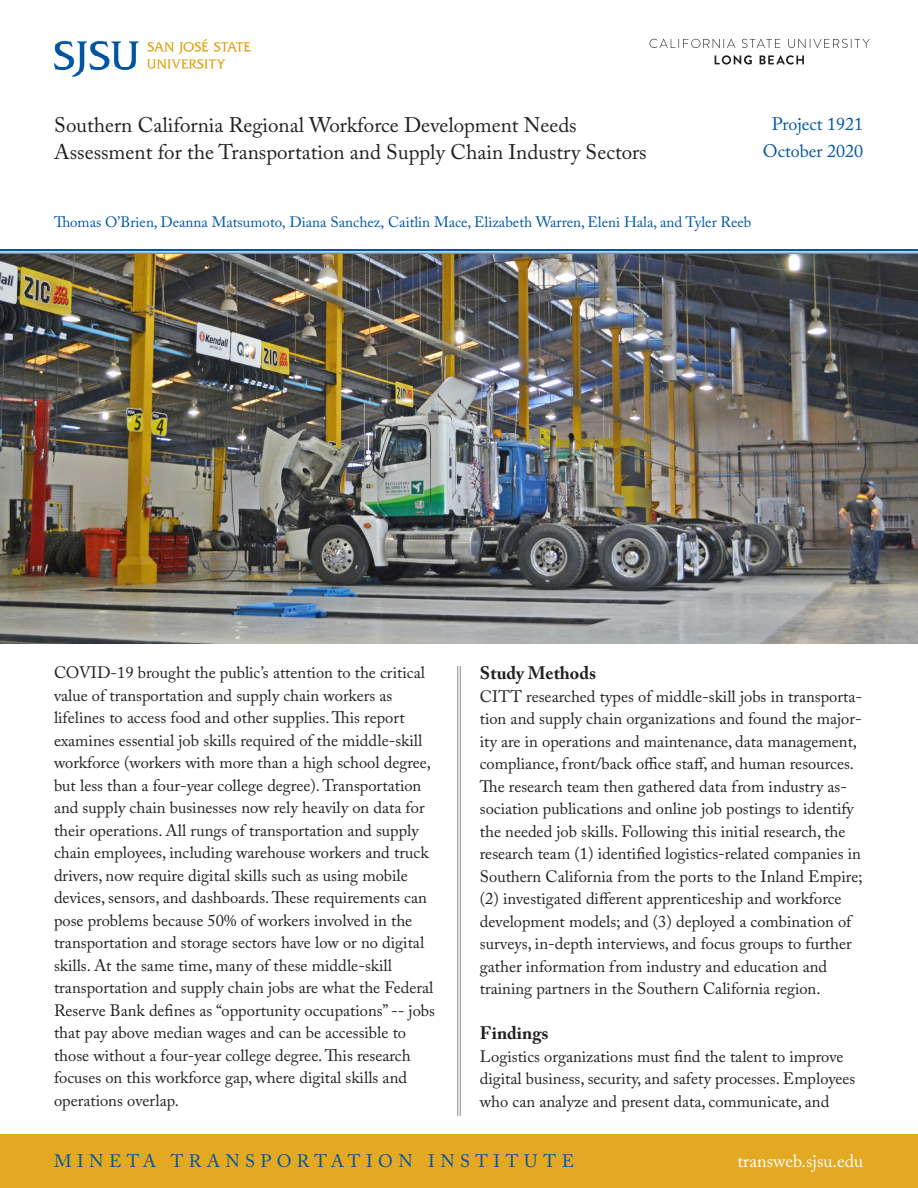
<style>
.page{position:relative;width:918px;height:1188px;background:#fff}
.page>*{position:absolute;margin:0;border:0;box-sizing:border-box;transform-origin:0 0}
.t1{font:21px/27px "Adobe Caslon Pro";color:#231f20}
.Project____Month_Yea{font:18px "Adobe Caslon Pro";letter-spacing:.29em;color:#0156a3}
.Project____Month_Yea-2{font:18px "Adobe Caslon Pro";color:#0156a3}
.t2{font:700 18px "Adobe Caslon Pro";color:#231f20}
.t3{font:18px "Adobe Caslon Pro";color:#fff}
.Body_Text{font:16.5px/22.5px "Adobe Caslon Pro";color:#231f20}
.Author_Names{font:15px "Adobe Caslon Pro";color:#0156a3}
</style>
<div class="page">
<div style="left:0;top:1134px;width:918px;height:54px;background:#e4a922"></div>
<img style="left:0;top:254px;width:918px;height:390px">
<hr style="left:460px;top:666px;width:1px;height:450px;background:#8a8c8f">
<hr style="left:457px;top:666px;width:1px;height:450px;background:#8a8c8f">
<hr style="left:0;top:249px;width:918px;height:2px;background:#0156a3">
<hr style="left:0;top:253px;width:918px;height:1px;background:#0156a3">
<img style="left:54px;top:39px;width:196px;height:37px">
<svg style="left:650px;top:39px;width:85px;height:9px"></svg>
<svg style="left:742px;top:39px;width:38px;height:9px"></svg>
<svg style="left:788px;top:39px;width:82px;height:9px"></svg>
<svg style="left:715px;top:55px;width:37px;height:10px"></svg>
<svg style="left:760px;top:55px;width:44px;height:10px"></svg>
<p class="t1" style="left:54px;top:112px;width:594px">Southern California Regional Workforce Development Needs<br>Assessment for the Transportation and Supply Chain Industry Sectors</p>
<p class="Project____Month_Yea-2" style="left:772px;top:113px;width:93px">Project 1921</p>
<p class="Project____Month_Yea-2" style="left:763px;top:140px;width:102px">October 2020</p>
<p class="Author_Names" style="left:54px;top:213px;width:699px">Thomas O’Brien, Deanna Matsumoto, Diana Sanchez, Caitlin Mace, Elizabeth Warren, Eleni Hala, and Tyler Reeb</p>
<p class="Body_Text" style="left:54px;top:661px;width:383px">COVID-19 brought the public’s attention to the critical value of transportation and supply chain workers as lifelines to access food and other supplies. This report examines essential job skills required of the middle-skill workforce (workers with more than a high school degree, but less than a four-year college degree). Transportation and supply chain businesses now rely heavily on data for their operations. All rungs of transportation and supply chain employees, including warehouse workers and truck drivers, now require digital skills such as using mobile devices, sensors, and dashboards. These requirements can pose problems because 50% of workers involved in the transportation and storage sectors have low or no digital skills. At the same time, many of these middle-skill transportation and supply chain jobs are what the Federal Reserve Bank defines as “opportunity occupations” -- jobs that pay above median wages and can be accessible to those without a four-year college degree. This research focuses on this workforce gap, where digital skills and operations overlap.</p>
<p class="t2" style="left:480px;top:662px;width:118px">Study Methods</p>
<p class="Body_Text" style="left:480px;top:685px;width:384px">CITT researched types of middle-skill jobs in transporta&shy;tion and supply chain organizations and found the major&shy;ity are in operations and maintenance, data management, compliance, front/back office staff, and human resources.<br>The research team then gathered data from industry as&shy;sociation publications and online job postings to identify the needed job skills. Following this initial research, the research team (1) identified logistics-related companies in Southern California from the ports to the Inland Empire; (2) investigated different apprenticeship and workforce development models; and (3) deployed a combination of surveys, in-depth interviews, and focus groups to further gather information from industry and education and training partners in the Southern California region.</p>
<p class="t2" style="left:480px;top:1022px;width:70px">Findings</p>
<p class="Body_Text" style="left:480px;top:1045px;width:377px">Logistics organizations must find the talent to improve digital business, security, and safety processes. Employees who can analyze and present data, communicate, and</p>
<p class="Project____Month_Yea" style="left:54px;top:1150px;width:522px">MINETA TRANSPORTATION INSTITUTE</p>
<p class="t3" style="left:738px;top:1150px;width:127px">transweb.sjsu.edu</p>
</div>
